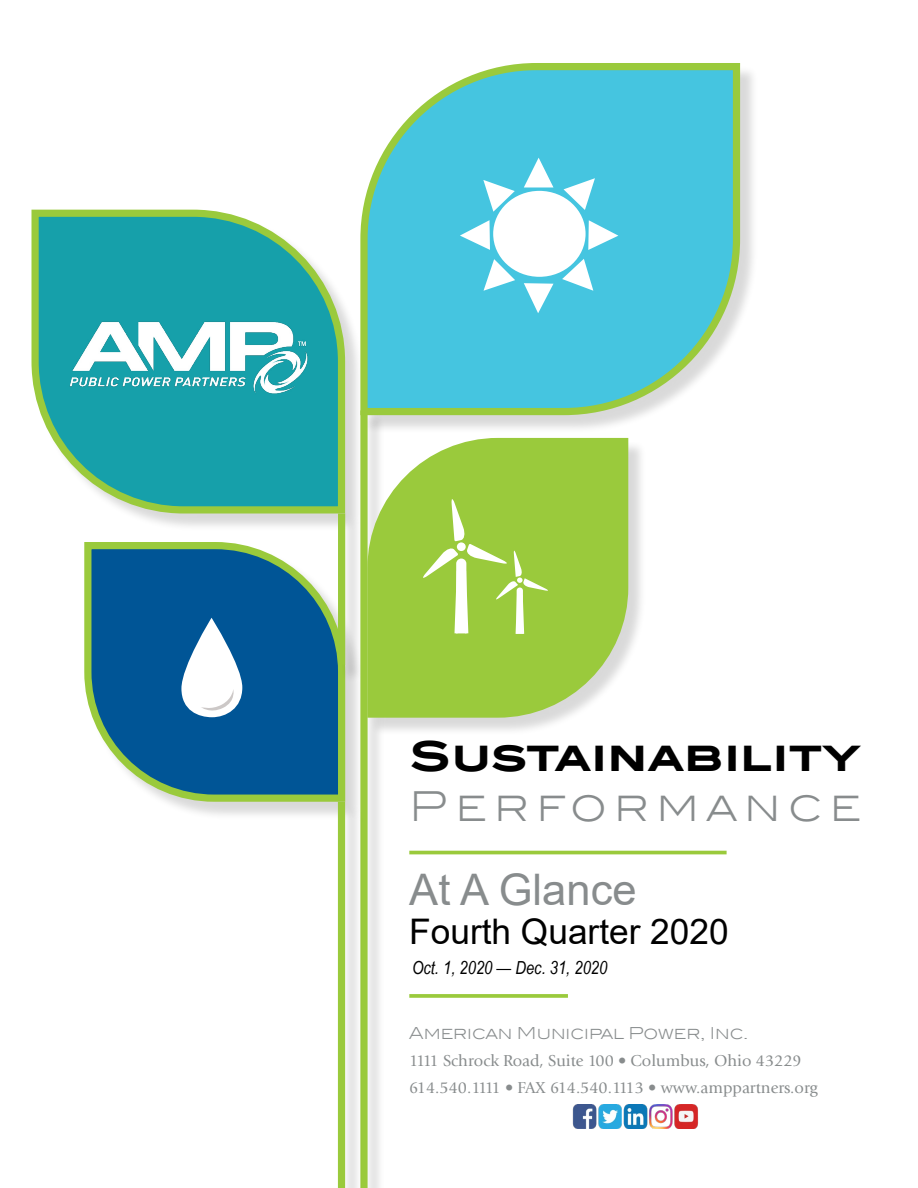
<style>
.page{position:relative;width:918px;height:1188px;background:#fff}
.page>*{position:absolute;margin:0;border:0;box-sizing:border-box;transform-origin:0 0}
.t1{font:43.5px "Arial";color:#888c8d}
.t2{font:700 41.1px "Blair ITC Std";letter-spacing:.005em;color:#000}
.t3{font:300 41.1px "Blair ITC Std";letter-spacing:.18em;color:#888c8d}
.t4{font:35.25px "Arial";color:#000}
.t5{font:italic 18px "Arial Narrow";color:#000}
.t6{font:16.5px/26.2px "Giovanni Std";color:#888c8d}
.t7{font:300 16.5px "Blair ITC Std";color:#888c8d}
</style>
<div class="page">
<div style="left:34px;top:212px;width:330px;height:320px;background:#000;opacity:.15"></div>
<svg style="left:31px;top:209px;width:318px;height:308px;background:#48b2ab"></svg>
<div style="left:86px;top:544px;width:278px;height:276px;background:#000;opacity:.15"></div>
<svg style="left:84px;top:542px;width:265px;height:263px;background:#2e7498"></svg>
<div style="left:363px;top:65px;width:396px;height:369px;background:#000;opacity:.15"></div>
<svg style="left:357px;top:63px;width:387px;height:356px;background:#63ccd6"></svg>
<div style="left:340px;top:516px;width:24px;height:167px;background:#000;opacity:.15"></div>
<div style="left:338px;top:514px;width:7px;height:151px;background:#9aca3c"></div>
<div style="left:363px;top:413px;width:23px;height:775px;background:#000;opacity:.15"></div>
<div style="left:360px;top:410px;width:8px;height:778px;background:#9aca3c"></div>
<hr style="left:409px;top:851px;width:318px;height:3px;background:#9aca3c">
<div style="left:340px;top:804px;width:24px;height:384px;background:#000;opacity:.15"></div>
<div style="left:338px;top:802px;width:7px;height:386px;background:#9aca3c"></div>
<svg style="left:409px;top:994px;width:159px;height:4px"></svg>
<div style="left:493px;top:191px;width:93px;height:86px;background:#fff;border-radius:50%"></div>
<svg style="left:524px;top:158px;width:30px;height:30px"></svg>
<svg style="left:564px;top:178px;width:31px;height:32px"></svg>
<svg style="left:588px;top:220px;width:30px;height:30px"></svg>
<svg style="left:562px;top:259px;width:31px;height:32px"></svg>
<svg style="left:524px;top:283px;width:29px;height:30px"></svg>
<svg style="left:484px;top:259px;width:31px;height:32px"></svg>
<svg style="left:460px;top:220px;width:30px;height:30px"></svg>
<svg style="left:483px;top:180px;width:32px;height:32px"></svg>
<div style="left:370px;top:440px;width:277px;height:296px;background:#000;opacity:.15"></div>
<svg style="left:367px;top:434px;width:265px;height:287px;background:#a9d05b"></svg>
<svg style="left:421px;top:497px;width:128px;height:139px;background:#a8d157"></svg>
<svg style="left:181px;top:618px;width:61px;height:99px"></svg>
<svg style="left:201px;top:689px;width:35px;height:25px"></svg>
<img style="left:573px;top:1105px;width:125px;height:23px">
<img style="left:61px;top:313px;width:254px;height:86px">
<h2 class="t2" style="left:409px;top:731px;width:453px">SUSTAINABILITY</h2>
<h2 class="t3" style="left:409px;top:783px;width:453px">Performance</h2>
<h1 class="t1" style="left:409px;top:859px;width:229px">At A Glance</h1>
<h3 class="t4" style="left:409px;top:908px;width:321px">Fourth Quarter 2020</h3>
<p class="t5" style="left:412px;top:955px;width:197px">Oct. 1, 2020 — Dec. 31, 2020</p>
<p class="t7" style="left:409px;top:1023px;width:341px">American Municipal Power, Inc.</p>
<p class="t6" style="left:409px;top:1048px;width:410px">1111 Schrock Road, Suite 100 • Columbus, Ohio 43229<br>614.540.1111 • FAX 614.540.1113 • www.amppartners.org</p>
</div>
